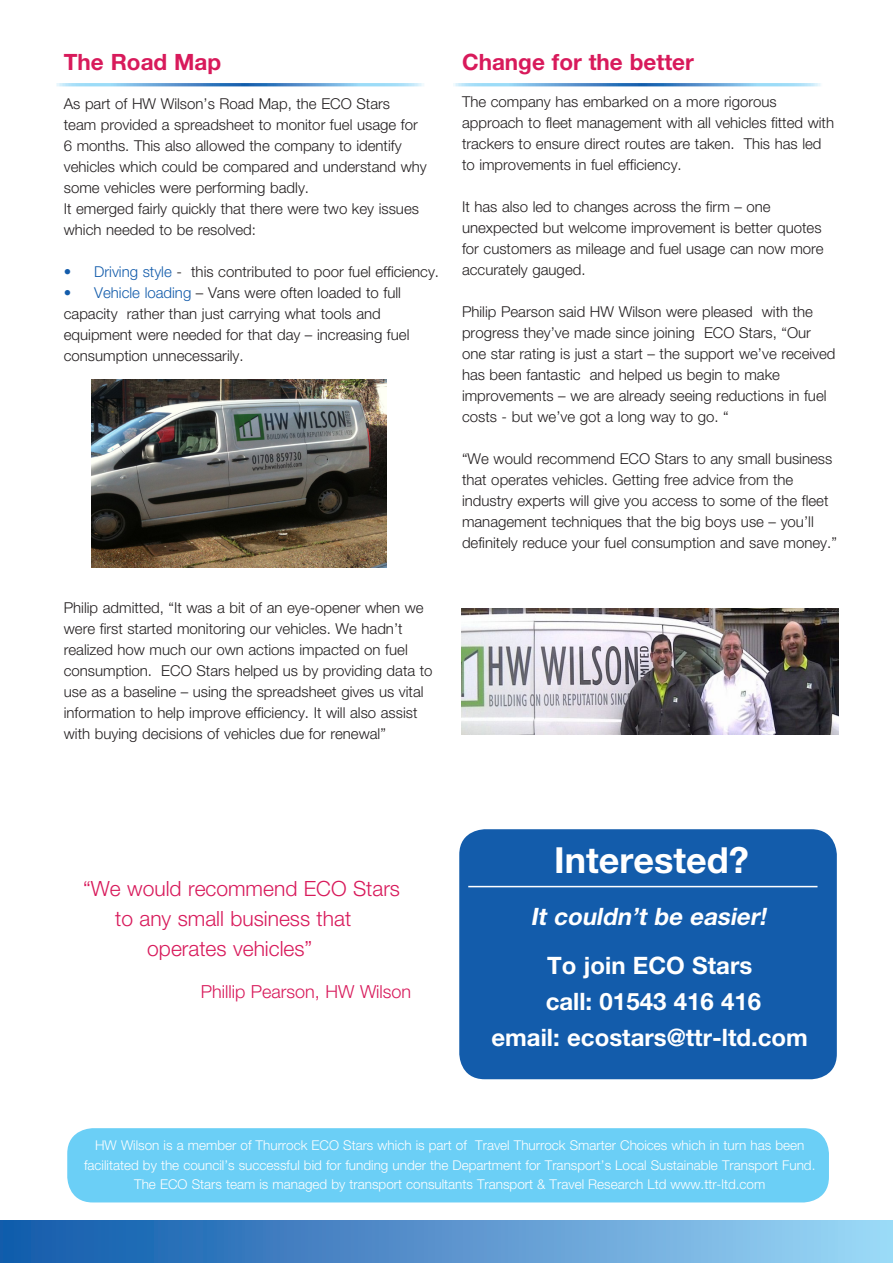
<style>
.page{position:relative;width:893px;height:1263px;background:#fff}
.page>*{position:absolute;margin:0;border:0;box-sizing:border-box;transform-origin:0 0}
.t1{font:700 36px "Helvetica Neue";color:#fff}
.t2{font:700 24px "Helvetica Neue";color:#fff}
.t3{font:italic 700 24px "Helvetica Neue";color:#fff}
.t4{font:700 22.5px "Helvetica Neue";color:#d81a5b}
.t5{font:300 21px "Helvetica Neue";color:#d81a5b}
.t6{font:300 18px "Helvetica Neue";color:#d81a5b}
.t7{font:300 15px/21px "Helvetica Neue";color:#231f20}
.t8{font:300 13.5px/19.5px "Helvetica Neue";color:#fff;text-align:center}
.s1{color:#135cab}
</style>
<div class="page">
<div style="left:0;top:1220px;width:893px;height:43px;background:linear-gradient(to right,#1056a9,#9fd6f6)"></div>
<div style="left:459px;top:829px;width:378px;height:250px;background:#135cab;border-radius:26px"></div>
<hr style="left:468px;top:886px;width:349px;height:1px;background:#fff">
<div style="left:67px;top:1128px;width:762px;height:74px;background:#6bcff6;border-radius:26px"></div>
<img style="left:461px;top:608px;width:378px;height:127px">
<img style="left:92px;top:379px;width:295px;height:189px">
<p class="t4" style="left:64px;top:48px;width:159px">The Road Map</p>
<p class="t7" style="left:64px;top:93px;width:365px">As part of HW Wilson’s Road Map, the ECO Stars<br>team provided a spreadsheet to monitor fuel usage for 6 months. This also allowed the company to identify vehicles which could be compared and understand why some vehicles were performing badly.</p>
<p class="t7" style="left:64px;top:198px;width:357px">It emerged fairly quickly that there were two key issues which needed to be resolved:</p>
<p class="t7" style="left:64px;top:261px;width:377px"><span class="s1">• Driving style</span> - this contributed to poor fuel efficiency.</p>
<p class="t7" style="left:64px;top:282px;width:347px"><span class="s1">• Vehicle loading</span> – Vans were often loaded to full capacity rather than just carrying what tools and equipment were needed for that day – increasing fuel consumption unnecessarily.</p>
<p class="t7" style="left:64px;top:597px;width:370px">Philip admitted, “It was a bit of an eye-opener when we were first started monitoring our vehicles. We hadn’t realized how much our own actions impacted on fuel consumption. ECO Stars helped us by providing data to use as a baseline – using the spreadsheet gives us vital information to help improve efficiency. It will also assist with buying decisions of vehicles due for renewal”</p>
<p class="t4" style="left:462px;top:48px;width:233px">Change for the better</p>
<p class="t7" style="left:462px;top:91px;width:374px">The company has embarked on a more rigorous approach to fleet management with all vehicles fitted with trackers to ensure direct routes are taken. This has led to improvements in fuel efficiency.</p>
<p class="t7" style="left:462px;top:196px;width:363px">It has also led to changes across the firm – one unexpected but welcome improvement is better quotes for customers as mileage and fuel usage can now more accurately gauged.</p>
<p class="t7" style="left:462px;top:301px;width:375px">Philip Pearson said HW Wilson were pleased with the progress they’ve made since joining ECO Stars, “Our one star rating is just a start – the support we’ve received has been fantastic and helped us begin to make improvements – we are already seeing reductions in fuel costs - but we’ve got a long way to go. “</p>
<p class="t7" style="left:462px;top:448px;width:376px">“We would recommend ECO Stars to any small business that operates vehicles. Getting free advice from the industry experts will give you access to some of the fleet management techniques that the big boys use – you’ll definitely reduce your fuel consumption and save money.”</p>
<p class="t5" style="left:83px;top:876px;width:319px">“We would recommend ECO Stars</p>
<p class="t5" style="left:115px;top:906px;width:238px">to any small business that</p>
<p class="t5" style="left:147px;top:936px;width:167px">operates vehicles”</p>
<p class="t6" style="left:201px;top:980px;width:212px">Phillip Pearson, HW Wilson</p>
<p class="t1" style="left:554px;top:837px;width:196px">Interested?</p>
<p class="t3" style="left:530px;top:901px;width:242px">It couldn’t be easier!</p>
<p class="t2" style="left:547px;top:951px;width:207px">To join ECO Stars</p>
<p class="t2" style="left:546px;top:987px;width:217px">call: 01543 416 416</p>
<p class="t2" style="left:491px;top:1023px;width:318px">email: ecostars@ttr-ltd.com</p>
<p class="t8" style="left:84px;top:1135px;width:733px">HW Wilson is a member of Thurrock ECO Stars which is part of Travel Thurrock Smarter Choices which in turn has been facilitated by the council’s successful bid for funding under the Department for Transport’s Local Sustainable Transport Fund.</p>
<p class="t8" style="left:134px;top:1174px;width:633px">The ECO Stars team is managed by transport consultants Transport &amp; Travel Research Ltd www.ttr-ltd.com</p>
</div>
